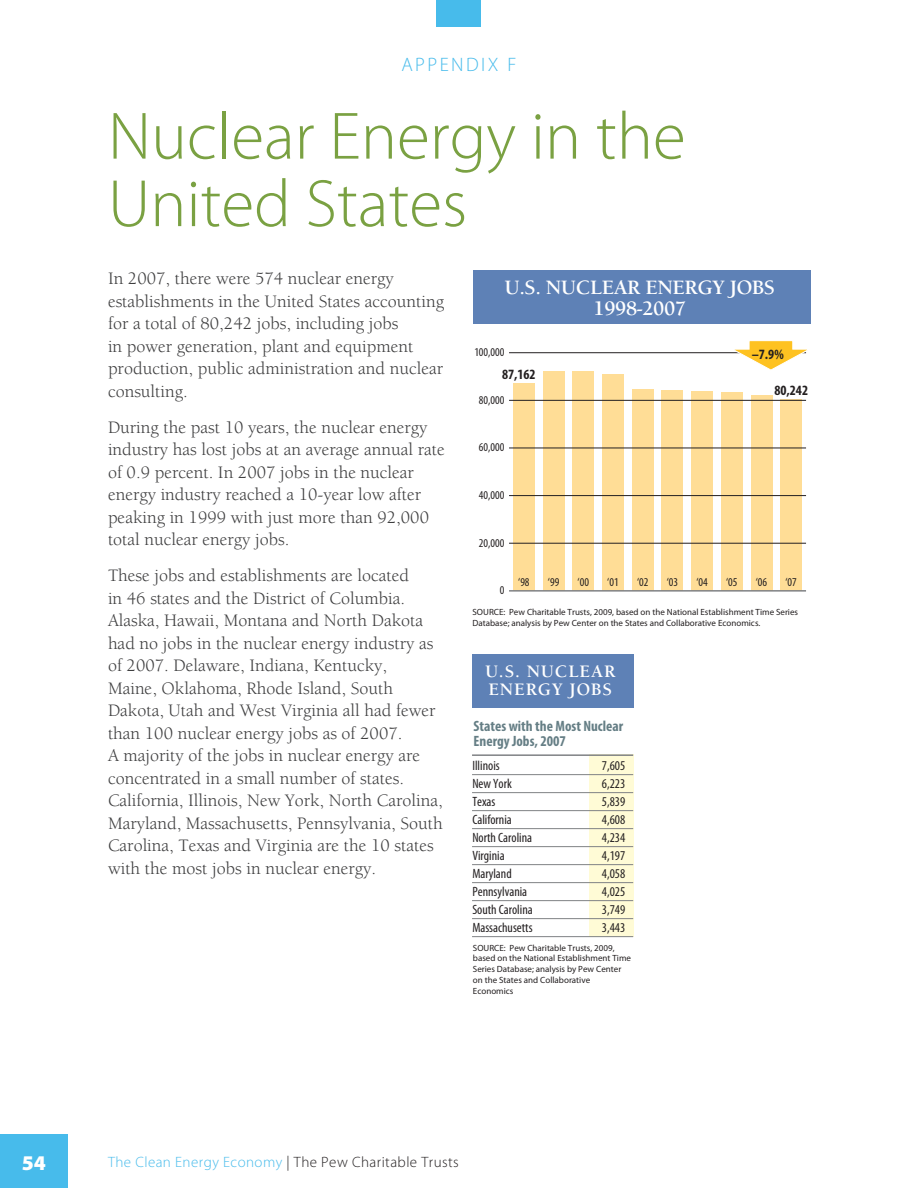
<style>
.page{position:relative;width:918px;height:1188px;background:#fff}
.page>*{position:absolute;margin:0;border:0;box-sizing:border-box;transform-origin:0 0}
.Head1{font:300 67.5px/67.5px "Myriad Pro";color:#7aa142}
.t1{font:700 21px/21px "Berkeley";letter-spacing:-.02em;color:#fff;text-align:center}
.Folio{font:900 21px "Myriad Pro";color:#fff}
.PAGE_HEADER{font:300 19.5px "Myriad Pro";letter-spacing:.125em;color:#47bbeb}
.Text{font:18px/22.5px "Berkeley Std";color:#3e3e3f}
.t2{font:700 18px/18px "Berkeley";letter-spacing:.05em;color:#fff}
.t3{font:300 15px "Myriad Pro";letter-spacing:.03em;color:#231f20}
.t4{font:700 condensed 15px/15px "Myriad Pro";color:#657e85}
.t5{font:700 condensed 14.25px "Myriad Pro";color:#231f20}
.t6{font:condensed 13.5px "Myriad Pro";color:#231f20}
.t7{font:condensed 12px "Myriad Pro";color:#231f20}
.t8{font:9px/10.8px "Myriad Pro";color:#231f20}
.s1{color:#47bbeb}
</style>
<div class="page">
<div style="left:0;top:1134px;width:68px;height:54px;background:#47bbeb"></div>
<div style="left:437px;top:0;width:44px;height:27px;background:#47bbeb"></div>
<div style="left:473px;top:270px;width:337px;height:54px;background:#5e81b6"></div>
<div style="left:513px;top:383px;width:22px;height:208px;background:#ffdd96"></div>
<div style="left:543px;top:371px;width:21px;height:220px;background:#ffdd96"></div>
<div style="left:573px;top:371px;width:21px;height:220px;background:#ffdd96"></div>
<div style="left:602px;top:374px;width:22px;height:217px;background:#ffdd96"></div>
<div style="left:632px;top:389px;width:21px;height:202px;background:#ffdd96"></div>
<div style="left:662px;top:391px;width:21px;height:200px;background:#ffdd96"></div>
<div style="left:691px;top:391px;width:22px;height:200px;background:#ffdd96"></div>
<div style="left:721px;top:393px;width:22px;height:198px;background:#ffdd96"></div>
<div style="left:751px;top:395px;width:21px;height:196px;background:#ffdd96"></div>
<div style="left:781px;top:400px;width:21px;height:191px;background:#ffdd96"></div>
<hr style="left:509px;top:590px;width:297px;height:2px;background:#808285">
<hr style="left:509px;top:543px;width:297px;height:1px;background:#231f20">
<hr style="left:509px;top:495px;width:297px;height:1px;background:#231f20">
<hr style="left:509px;top:448px;width:297px;height:1px;background:#231f20">
<hr style="left:509px;top:400px;width:297px;height:1px;background:#231f20">
<hr style="left:509px;top:352px;width:297px;height:1px;background:#231f20">
<svg style="left:728px;top:341px;width:79px;height:29px"></svg>
<div style="left:590px;top:755px;width:44px;height:182px;background:#fffbd6"></div>
<hr style="left:472px;top:774px;width:161px;height:1px;background:#808285">
<hr style="left:472px;top:754px;width:161px;height:2px;background:#808285">
<hr style="left:472px;top:792px;width:161px;height:1px;background:#808285">
<hr style="left:472px;top:810px;width:161px;height:1px;background:#808285">
<hr style="left:472px;top:828px;width:161px;height:1px;background:#808285">
<hr style="left:472px;top:846px;width:161px;height:1px;background:#808285">
<hr style="left:472px;top:864px;width:161px;height:1px;background:#808285">
<hr style="left:472px;top:882px;width:161px;height:1px;background:#808285">
<hr style="left:472px;top:900px;width:161px;height:1px;background:#808285">
<hr style="left:472px;top:918px;width:161px;height:1px;background:#808285">
<hr style="left:472px;top:936px;width:161px;height:1px;background:#808285">
<div style="left:472px;top:654px;width:162px;height:54px;background:#5e81b6"></div>
<p class="PAGE_HEADER" style="left:401px;top:53px;width:117px">APPENDIX F</p>
<p class="Head1" style="left:108px;top:104px;width:579px">Nuclear Energy in the<br>United States</p>
<p class="Text" style="left:108px;top:268px;width:338px">In 2007, there were 574 nuclear energy establishments in the United States accounting for a total of 80,242 jobs, including jobs<br>in power generation, plant and equipment production, public administration and nuclear consulting.</p>
<p class="Text" style="left:108px;top:416px;width:338px">During the past 10 years, the nuclear energy industry has lost jobs at an average annual rate of 0.9 percent. In 2007 jobs in the nuclear energy industry reached a 10-year low after peaking in 1999 with just more than 92,000 total nuclear energy jobs.</p>
<p class="Text" style="left:108px;top:565px;width:336px">These jobs and establishments are located<br>in 46 states and the District of Columbia.<br>Alaska, Hawaii, Montana and North Dakota had no jobs in the nuclear energy industry as of 2007. Delaware, Indiana, Kentucky,<br>Maine, Oklahoma, Rhode Island, South Dakota, Utah and West Virginia all had fewer than 100 nuclear energy jobs as of 2007.<br>A majority of the jobs in nuclear energy are concentrated in a small number of states.<br>California, Illinois, New York, North Carolina, Maryland, Massachusetts, Pennsylvania, South Carolina, Texas and Virginia are the 10 states with the most jobs in nuclear energy.</p>
<p class="t1" style="left:505px;top:277px;width:272px">U.S. NUCLEAR ENERGY JOBS<br>1998-2007</p>
<p class="t7" style="left:474px;top:345px;width:32px">100,000</p>
<p class="t5" style="left:502px;top:366px;width:35px">87,162</p>
<p class="t7" style="left:479px;top:392px;width:27px">80,000</p>
<p class="t7" style="left:479px;top:440px;width:27px">60,000</p>
<p class="t7" style="left:479px;top:488px;width:27px">40,000</p>
<p class="t7" style="left:479px;top:535px;width:27px">20,000</p>
<p class="t7" style="left:500px;top:583px;width:6px">0</p>
<p class="t7" style="left:518px;top:575px;width:13px">‘98</p>
<p class="t7" style="left:548px;top:575px;width:13px">‘99</p>
<p class="t7" style="left:578px;top:575px;width:13px">‘00</p>
<p class="t7" style="left:607px;top:575px;width:13px">‘01</p>
<p class="t5" style="left:752px;top:345px;width:33px">–7.9%</p>
<p class="t5" style="left:774px;top:381px;width:35px">80,242</p>
<p class="t7" style="left:637px;top:575px;width:13px">‘02</p>
<p class="t7" style="left:667px;top:575px;width:13px">‘03</p>
<p class="t7" style="left:696px;top:575px;width:13px">‘04</p>
<p class="t7" style="left:726px;top:575px;width:13px">‘05</p>
<p class="t7" style="left:756px;top:575px;width:13px">‘06</p>
<p class="t7" style="left:786px;top:575px;width:13px">‘07</p>
<p class="t8" style="left:473px;top:607px;width:327px">SOURCE: Pew Charitable Trusts, 2009, based on the National Establishment Time Series<br>Database; analysis by Pew Center on the States and Collaborative Economics.</p>
<p class="t2" style="left:485px;top:662px;width:132px">U.S. NUCLEAR<br>ENERGY JOBS</p>
<p class="t4" style="left:474px;top:718px;width:151px">States with the Most Nuclear<br>Energy Jobs, 2007</p>
<p class="t6" style="left:472px;top:757px;width:29px">Illinois</p>
<p class="t6" style="left:602px;top:757px;width:25px">7,605</p>
<p class="t6" style="left:472px;top:775px;width:41px">New York</p>
<p class="t6" style="left:602px;top:775px;width:25px">6,223</p>
<p class="t6" style="left:472px;top:793px;width:25px">Texas</p>
<p class="t6" style="left:602px;top:793px;width:25px">5,839</p>
<p class="t6" style="left:472px;top:811px;width:41px">California</p>
<p class="t6" style="left:602px;top:811px;width:25px">4,608</p>
<p class="t6" style="left:472px;top:829px;width:61px">North Carolina</p>
<p class="t6" style="left:602px;top:829px;width:25px">4,234</p>
<p class="t6" style="left:472px;top:847px;width:34px">Virginia</p>
<p class="t6" style="left:602px;top:847px;width:25px">4,197</p>
<p class="t6" style="left:472px;top:865px;width:41px">Maryland</p>
<p class="t6" style="left:602px;top:865px;width:25px">4,058</p>
<p class="t6" style="left:472px;top:883px;width:56px">Pennsylvania</p>
<p class="t6" style="left:602px;top:883px;width:25px">4,025</p>
<p class="t6" style="left:472px;top:901px;width:62px">South Carolina</p>
<p class="t6" style="left:602px;top:901px;width:25px">3,749</p>
<p class="t6" style="left:472px;top:919px;width:62px">Massachusetts</p>
<p class="t6" style="left:602px;top:919px;width:25px">3,443</p>
<p class="t8" style="left:473px;top:942px;width:160px">SOURCE: Pew Charitable Trusts, 2009, based on the National Establishment Time<br>Series Database; analysis by Pew Center on the States and Collaborative<br>Economics</p>
<p class="Folio" style="left:22px;top:1151px;width:26px">54</p>
<p class="t3" style="left:108px;top:1154px;width:352px"><span class="s1">The Clean Energy Economy</span> | The Pew Charitable Trusts</p>
</div>
